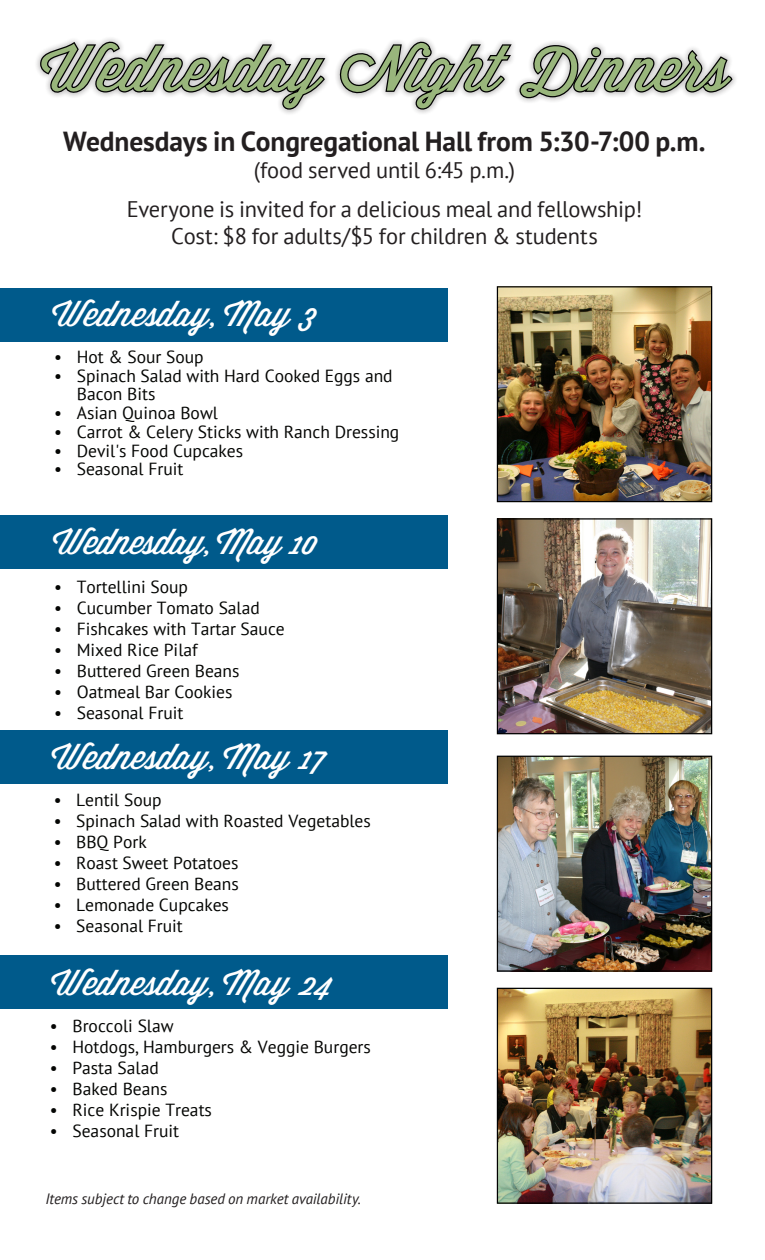
<style>
.page{position:relative;width:765px;height:1260px;background:#fff}
.page>*{position:absolute;margin:0;border:0;box-sizing:border-box;transform-origin:0 0}
.t1{font:62.5px "Wisdom Script AI";color:#99b67c}
.t2{font:35px "Wisdom Script AI";color:#fff}
.t3{font:35px "Wisdom Script AI";letter-spacing:-.02em;color:#fff}
.t4{font:700 27.5px "PT Sans";letter-spacing:-.005em;color:#231f20}
.t5{font:22.5px "PT Sans";letter-spacing:-.005em;color:#231f20}
.t6{font:17.5px/18.8px "PT Sans";color:#040503}
.t7{font:italic 15px "PT Sans";letter-spacing:-.005em;color:#231f20}
</style>
<div class="page">
<div style="left:0;top:515px;width:448px;height:54px;background:#005a8b"></div>
<svg style="left:39px;top:38px;width:695px;height:73px"></svg>
<div style="left:0;top:955px;width:447px;height:54px;background:#005a8b"></div>
<div style="left:0;top:730px;width:448px;height:54px;background:#005a8b"></div>
<div style="left:0;top:288px;width:448px;height:54px;background:#005a8b"></div>
<img style="left:499px;top:758px;width:211px;height:212px">
<div style="left:497px;top:756px;width:215px;height:216px;border:1px solid #000"></div>
<img style="left:499px;top:990px;width:211px;height:212px">
<div style="left:497px;top:988px;width:215px;height:216px;border:1px solid #000"></div>
<img style="left:499px;top:288px;width:211px;height:212px">
<div style="left:497px;top:286px;width:215px;height:216px;border:1px solid #000"></div>
<img style="left:499px;top:520px;width:211px;height:212px">
<div style="left:497px;top:518px;width:215px;height:216px;border:1px solid #000"></div>
<p class="t1" style="left:40px;top:20px;width:690px">Wednesday Night Dinners</p>
<p class="t4" style="left:63px;top:123px;width:644px">Wednesdays in Congregational Hall from 5:30-7:00 p.m.</p>
<p class="t5" style="left:254px;top:156px;width:263px">(food served until 6:45 p.m.)</p>
<p class="t5" style="left:127px;top:195px;width:517px">Everyone is invited for a delicious meal and fellowship!</p>
<p class="t5" style="left:171px;top:222px;width:428px">Cost: $8 for adults/$5 for children &amp; students</p>
<p class="t2" style="left:52px;top:286px;width:267px">Wednesday, May 3</p>
<p class="t6" style="left:54px;top:347px;width:151px">• Hot &amp; Sour Soup</p>
<p class="t6" style="left:77px;top:366px;width:317px;text-indent:-22px">• Spinach Salad with Hard Cooked Eggs and<br>Bacon Bits</p>
<p class="t6" style="left:54px;top:403px;width:165px">• Asian Quinoa Bowl</p>
<p class="t6" style="left:54px;top:422px;width:347px">• Carrot &amp; Celery Sticks with Ranch Dressing</p>
<p class="t6" style="left:54px;top:441px;width:190px">• Devil's Food Cupcakes</p>
<p class="t6" style="left:54px;top:459px;width:131px">• Seasonal Fruit</p>
<p class="t3" style="left:52px;top:515px;width:267px">Wednesday, May 10</p>
<p class="t6" style="left:54px;top:577px;width:135px">• Tortellini Soup</p>
<p class="t6" style="left:54px;top:598px;width:207px">• Cucumber Tomato Salad</p>
<p class="t6" style="left:54px;top:619px;width:232px">• Fishcakes with Tartar Sauce</p>
<p class="t6" style="left:54px;top:640px;width:145px">• Mixed Rice Pilaf</p>
<p class="t6" style="left:54px;top:661px;width:187px">• Buttered Green Beans</p>
<p class="t6" style="left:54px;top:682px;width:180px">• Oatmeal Bar Cookies</p>
<p class="t6" style="left:54px;top:703px;width:131px">• Seasonal Fruit</p>
<p class="t2" style="left:51px;top:730px;width:276px">Wednesday, May 17</p>
<p class="t6" style="left:54px;top:790px;width:109px">• Lentil Soup</p>
<p class="t6" style="left:54px;top:811px;width:319px">• Spinach Salad with Roasted Vegetables</p>
<p class="t6" style="left:54px;top:832px;width:95px">• BBQ Pork</p>
<p class="t6" style="left:54px;top:853px;width:186px">• Roast Sweet Potatoes</p>
<p class="t6" style="left:54px;top:874px;width:187px">• Buttered Green Beans</p>
<p class="t6" style="left:54px;top:895px;width:177px">• Lemonade Cupcakes</p>
<p class="t6" style="left:54px;top:916px;width:131px">• Seasonal Fruit</p>
<p class="t2" style="left:51px;top:956px;width:283px">Wednesday, May 24</p>
<p class="t6" style="left:50px;top:1016px;width:125px">• Broccoli Slaw</p>
<p class="t6" style="left:50px;top:1037px;width:322px">• Hotdogs, Hamburgers &amp; Veggie Burgers</p>
<p class="t6" style="left:50px;top:1058px;width:110px">• Pasta Salad</p>
<p class="t6" style="left:50px;top:1079px;width:119px">• Baked Beans</p>
<p class="t6" style="left:50px;top:1100px;width:163px">• Rice Krispie Treats</p>
<p class="t6" style="left:50px;top:1121px;width:131px">• Seasonal Fruit</p>
<p class="t7" style="left:46px;top:1189px;width:317px">Items subject to change based on market availability.</p>
</div>
